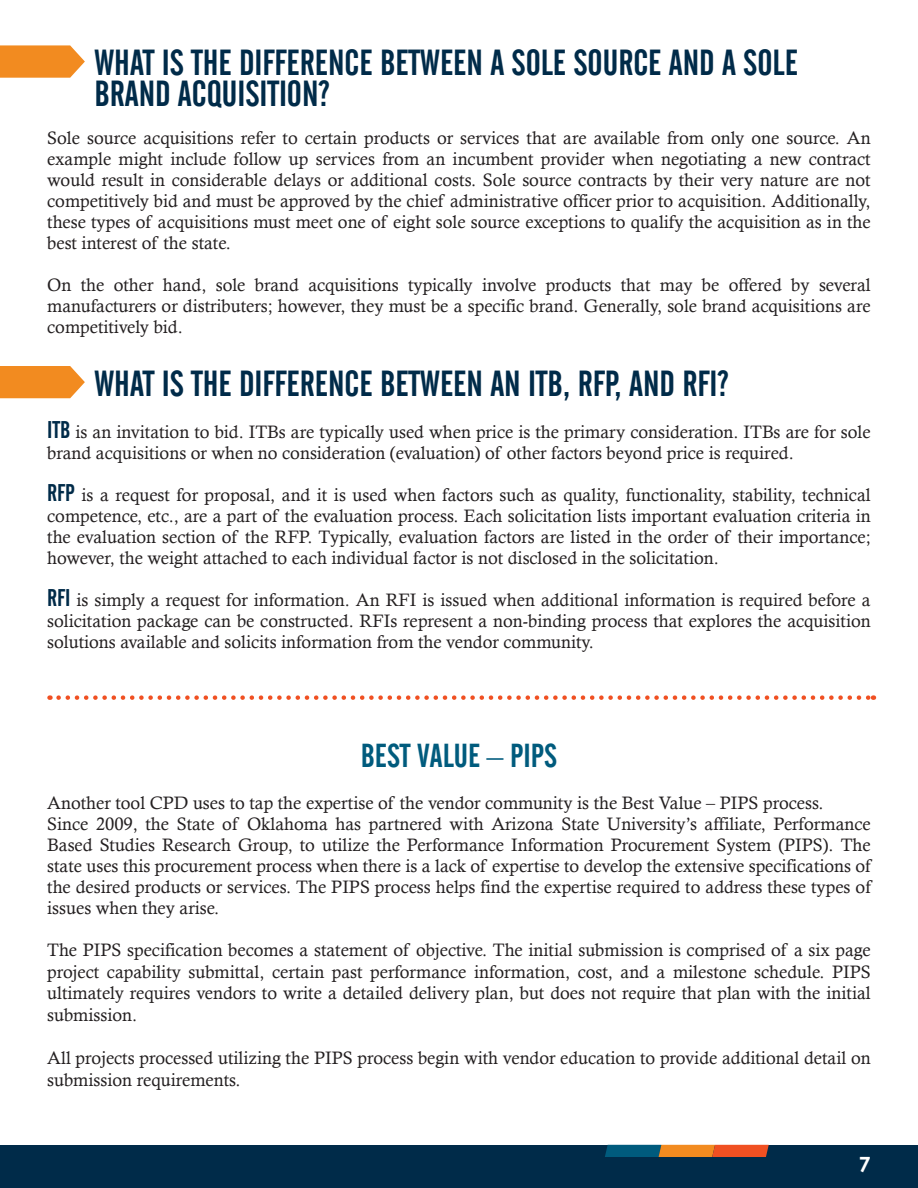
<style>
.page{position:relative;width:918px;height:1188px;background:#fff}
.page>*{position:absolute;margin:0;border:0;box-sizing:border-box;transform-origin:0 0}
.t1{font:36px/31.5px "Alternate Gothic No 2 BT";color:#002b49}
.t2{font:33px "Alternate Gothic No 2 BT";color:#005b7d}
.t3{font:700 21px "Century Gothic";color:#fff}
.t4{font:18px/21px "Calisto";color:#231f20;text-align:justify}
.s1{font-family:"Alternate Gothic No 2 BT";font-size:24px;color:#002b49}
.s2{font-family:"Times New Roman"}
</style>
<div class="page">
<div style="left:0;top:1145px;width:918px;height:43px;background:#002b49"></div>
<svg style="left:605px;top:1145px;width:164px;height:12px;background:#9d663f"></svg>
<svg style="left:0;top:45px;width:85px;height:33px;background:#f39738"></svg>
<svg style="left:0;top:366px;width:85px;height:32px;background:#f39533"></svg>
<svg style="left:59px;top:695px;width:815px;height:5px"></svg>
<h2 class="t1" style="left:94px;top:47px;width:705px">WHAT IS THE DIFFERENCE BETWEEN A SOLE SOURCE AND A SOLE<br>BRAND ACQUISITION?</h2>
<p class="t4" style="left:47px;top:127px;width:825px">Sole source acquisitions refer to certain products or services that are available from only one source. An example might include follow up services from an incumbent provider when negotiating a new contract would result in considerable delays or additional costs. Sole source contracts by their very nature are not competitively bid and must be approved by the chief administrative officer prior to acquisition. Additionally, these types of acquisitions must meet one of eight sole source exceptions to qualify the acquisition as in the best interest of the state.</p>
<p class="t4" style="left:47px;top:274px;width:825px">On the other hand, sole brand acquisitions typically involve products that may be offered by several manufacturers or distributers; however, they must be a specific brand. Generally, sole brand acquisitions are competitively bid.</p>
<h2 class="t1" style="left:94px;top:368px;width:635px">WHAT IS THE DIFFERENCE BETWEEN AN ITB, RFP, AND RFI?</h2>
<p class="t4" style="left:47px;top:421px;width:825px"><span class="s1">ITB</span> is an invitation to bid. ITBs are typically used when price is the primary consideration. ITBs are for sole brand acquisitions or when no consideration (evaluation) of other factors beyond price is required.</p>
<p class="t4" style="left:47px;top:484px;width:825px"><span class="s1">RFP</span> is a request for proposal, and it is used when factors such as quality, functionality, stability, technical competence, etc., are a part of the evaluation process. Each solicitation lists important evaluation criteria in the evaluation section of the RFP. Typically, evaluation factors are listed in the order of their importance; however, the weight attached to each individual factor is not disclosed in the solicitation.</p>
<p class="t4" style="left:47px;top:589px;width:825px"><span class="s1">RFI</span> is simply a request for information. An RFI is issued when additional information is required before a solicitation package can be constructed. RFIs represent a non-binding process that explores the acquisition solutions available and solicits information from the vendor community.</p>
<h2 class="t2" style="left:361px;top:737px;width:198px">BEST VALUE <span class="s2">–</span> PIPS</h2>
<p class="t4" style="left:47px;top:792px;width:778px">Another tool CPD uses to tap the expertise of the vendor community is the Best Value – PIPS process.</p>
<p class="t4" style="left:47px;top:813px;width:825px">Since 2009, the State of Oklahoma has partnered with Arizona State University’s affiliate, Performance Based Studies Research Group, to utilize the Performance Information Procurement System (PIPS). The state uses this procurement process when there is a lack of expertise to develop the extensive specifications of the desired products or services. The PIPS process helps find the expertise required to address these types of issues when they arise.</p>
<p class="t4" style="left:47px;top:939px;width:825px;line-height:21.6px">The PIPS specification becomes a statement of objective. The initial submission is comprised of a six page project capability submittal, certain past performance information, cost, and a milestone schedule. PIPS ultimately requires vendors to write a detailed delivery plan, but does not require that plan with the initial submission.</p>
<p class="t4" style="left:47px;top:1047px;width:825px;line-height:21.6px">All projects processed utilizing the PIPS process begin with vendor education to provide additional detail on submission requirements.</p>
<p class="t3" style="left:859px;top:1149px;width:13px">7</p>
</div>
